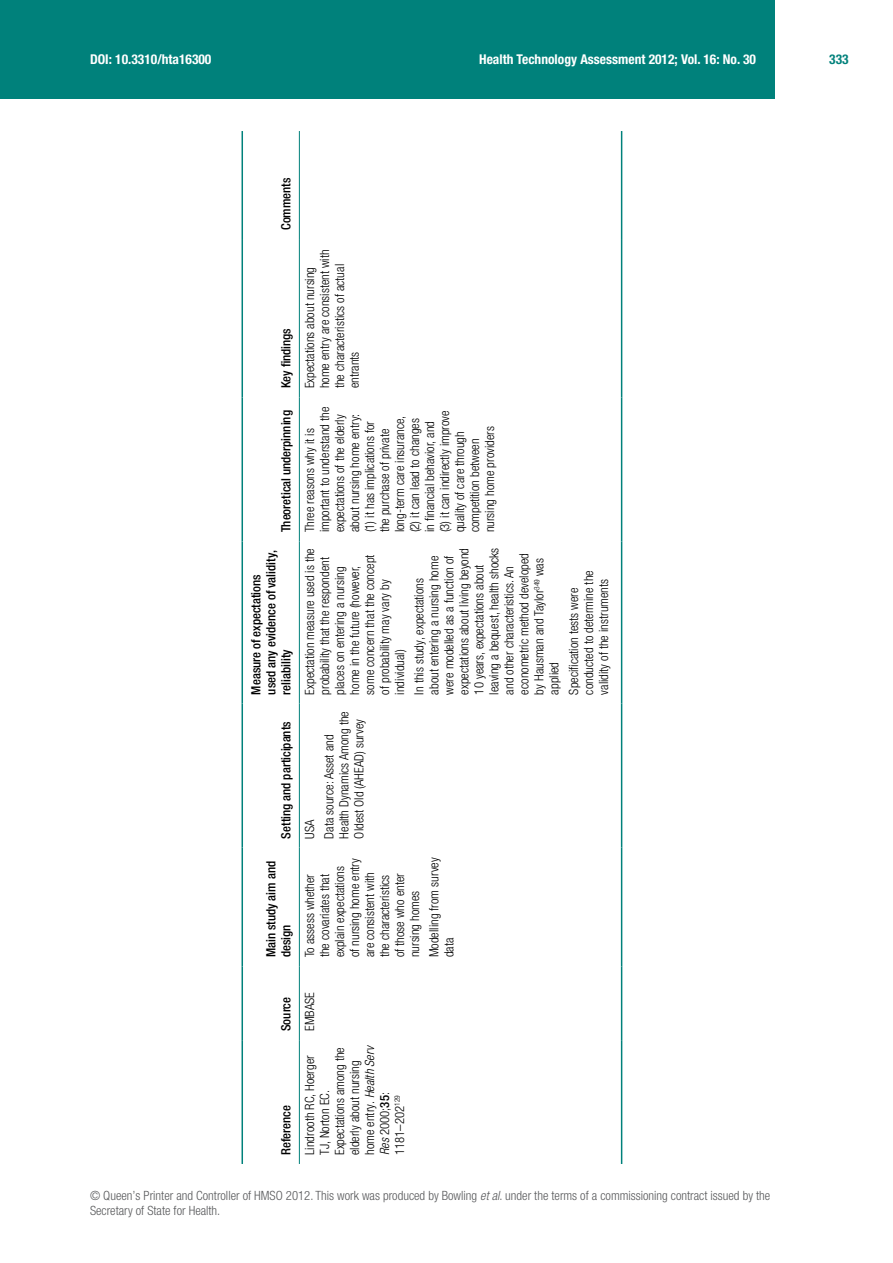
<style>
.page{position:relative;width:893px;height:1263px;background:#fff}
.page>*{position:absolute;margin:0;border:0;box-sizing:border-box;transform-origin:0 0}
.t1{font:700 condensed 13.5px "Helvetica Neue LT Pro";color:#fff}
.t2{font:700 condensed 13.5px "Helvetica Neue LT Pro";color:#00817b}
.t3{font:300 condensed 12.75px/15px "Helvetica Neue LT Pro";color:#000}
.t4{font:500 condensed 12.75px/15px "Helvetica Neue LT Pro";color:#000}
.t5{font:300 condensed 12.75px/15px "Helvetica Neue LT Pro";color:#58595b}
.s1{font-style:italic}
.s2{font-weight:500}
</style>
<div class="page">
<div style="left:0;top:0;width:774px;height:99px;background:#00817b"></div>
<hr style="left:621px;top:1040px;width:1px;height:124px;background:#00817b">
<hr style="left:621px;top:966px;width:1px;height:74px;background:#00817b">
<hr style="left:621px;top:847px;width:1px;height:119px;background:#00817b">
<hr style="left:621px;top:703px;width:1px;height:144px;background:#00817b">
<hr style="left:621px;top:541px;width:1px;height:162px;background:#00817b">
<hr style="left:621px;top:397px;width:1px;height:144px;background:#00817b">
<hr style="left:621px;top:239px;width:1px;height:158px;background:#00817b">
<hr style="left:621px;top:131px;width:1px;height:108px;background:#00817b">
<hr style="left:241px;top:1040px;width:2px;height:124px;background:#00817b">
<hr style="left:241px;top:966px;width:2px;height:74px;background:#00817b">
<hr style="left:241px;top:847px;width:2px;height:119px;background:#00817b">
<hr style="left:241px;top:703px;width:2px;height:144px;background:#00817b">
<hr style="left:241px;top:541px;width:2px;height:162px;background:#00817b">
<hr style="left:241px;top:397px;width:2px;height:144px;background:#00817b">
<hr style="left:241px;top:239px;width:2px;height:158px;background:#00817b">
<hr style="left:241px;top:131px;width:2px;height:108px;background:#00817b">
<hr style="left:299px;top:1040px;width:1px;height:124px;background:#00817b">
<hr style="left:299px;top:966px;width:1px;height:74px;background:#00817b">
<hr style="left:299px;top:847px;width:1px;height:119px;background:#00817b">
<hr style="left:299px;top:703px;width:1px;height:144px;background:#00817b">
<hr style="left:299px;top:541px;width:1px;height:162px;background:#00817b">
<hr style="left:299px;top:397px;width:1px;height:144px;background:#00817b">
<hr style="left:299px;top:239px;width:1px;height:158px;background:#00817b">
<hr style="left:299px;top:131px;width:1px;height:108px;background:#00817b">
<p class="t1" style="left:90px;top:51px;width:123px">DOI: 10.3310/hta16300</p>
<p class="t1" style="left:479px;top:51px;width:278px">Health Technology Assessment 2012; Vol. 16: No. 30</p>
<p class="t2" style="left:829px;top:51px;width:21px">333</p>
<p class="t4" style="left:278px;top:230px;width:54px;rotate:-90deg">Comments</p>
<p class="t4" style="left:278px;top:388px;width:62px;rotate:-90deg">Key findings</p>
<p class="t4" style="left:278px;top:532px;width:124px;rotate:-90deg">Theoretical underpinning</p>
<p class="t4" style="left:248px;top:694px;width:146px;rotate:-90deg">Measure of expectations used any evidence of validity, reliability</p>
<p class="t4" style="left:278px;top:838px;width:119px;rotate:-90deg">Setting and participants</p>
<p class="t4" style="left:263px;top:957px;width:98px;rotate:-90deg">Main study aim and design</p>
<p class="t3" style="left:302px;top:388px;width:140px;rotate:-90deg">Expectations about nursing home entry are consistent with the characteristics of actual entrants</p>
<p class="t3" style="left:302px;top:532px;width:127px;rotate:-90deg">Three reasons why it is important to understand the expectations of the elderly about nursing home entry: (1) it has implications for the purchase of private long-term care insurance, (2) it can lead to changes<br>in financial behavior, and (3) it can indirectly improve quality of care through competition between nursing home providers</p>
<p class="t3" style="left:302px;top:694px;width:148px;rotate:-90deg">Expectation measure used is the probability that the respondent places on entering a nursing home in the future (however, some concern that the concept of probability may vary by individual)</p>
<p class="t3" style="left:411px;top:694px;width:148px;rotate:-90deg">In this study, expectations<br>about entering a nursing home were modelled as a function of expectations about living beyond<br>10 years, expectations about leaving a bequest, health shocks and other characteristics. An econometric method developed by Hausman and Taylor<sup>349</sup> was applied</p>
<p class="t3" style="left:336px;top:838px;width:129px;rotate:-90deg">Health Dynamics Among the<br>Oldest Old (AHEAD) survey</p>
<p class="t3" style="left:300px;top:838px;width:105px;line-height:19.5px;rotate:-90deg">USA<br>Data source: Asset and</p>
<p class="t3" style="left:302px;top:957px;width:101px;rotate:-90deg">To assess whether the covariates that explain expectations of nursing home entry are consistent with the characteristics<br>of those who enter nursing homes</p>
<p class="t3" style="left:426px;top:957px;width:101px;rotate:-90deg">Modelling from survey data</p>
<p class="t3" style="left:566px;top:694px;width:126px;rotate:-90deg">Specification tests were conducted to determine the validity of the instruments</p>
<p class="t4" style="left:278px;top:1031px;width:36px;rotate:-90deg">Source</p>
<p class="t4" style="left:278px;top:1155px;width:51px;rotate:-90deg">Reference</p>
<p class="t3" style="left:302px;top:1031px;width:40px;rotate:-90deg">EMBASE</p>
<p class="t3" style="left:302px;top:1155px;width:111px;rotate:-90deg">Lindrooth RC, Hoerger<br>TJ, Norton EC.<br>Expectations among the elderly about nursing home entry. <span class="s1">Health Serv<br>Res</span> 2000;<span class="s2">35</span>:<br>1181–202<sup>129</sup></p>
<p class="t5" style="left:90px;top:1188px;width:682px">© Queen’s Printer and Controller of HMSO 2012. This work was produced by Bowling <span class="s1">et al</span>. under the terms of a commissioning contract issued by the<br>Secretary of State for Health.</p>
</div>
